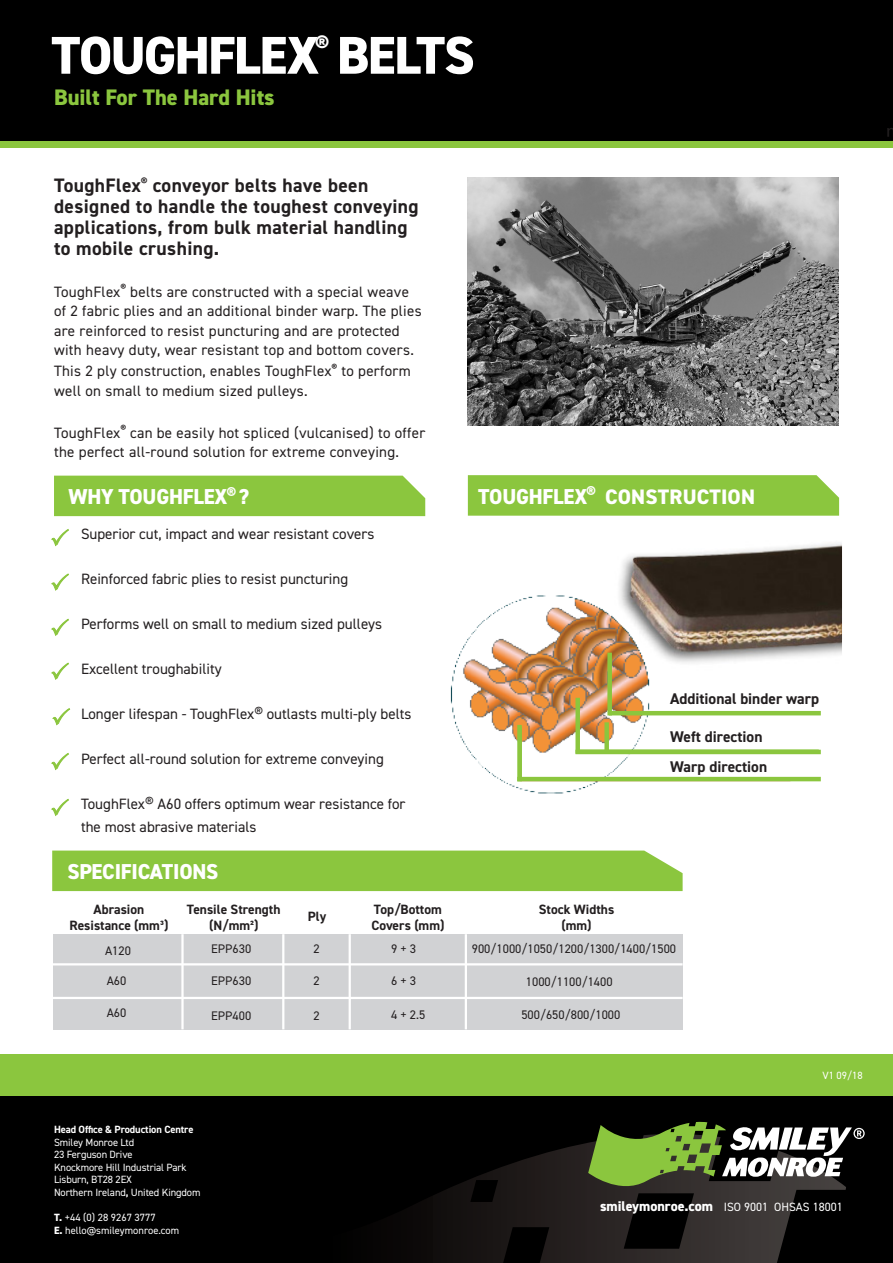
<style>
.page{position:relative;width:893px;height:1263px;background:#fff}
.page>*{position:absolute;margin:0;border:0;box-sizing:border-box;transform-origin:0 0}
.t1{font:800 53.25px "DIN2014";letter-spacing:-.035em;color:#fff}
.t2{font:800 22.5px "DIN2014";color:#8bc63e}
.t3{font:800 21.6px "DIN2014";letter-spacing:-.01em;color:#fff}
.t4{font:800 21px "DIN2014";letter-spacing:.01em;color:#fff}
.t5{font:700 19.5px/21px "DIN2014";letter-spacing:.02em;color:#231f20}
.t6{font:18px "Myriad Pro";color:#231f20}
.t7{font:700 15.45px "DIN2014";color:#231f20}
.t8{font:15px/19.5px "DIN2014";letter-spacing:.02em;color:#231f20}
.t9{font:15px/22.5px "DIN2014";color:#231f20}
.Paragraph_Style_4{font:800 14.1px "DIN2014";color:#fff}
.t10{font:700 13.5px/16.2px "DIN2014";color:#231f20;text-align:center}
.t11{font:12.45px "DIN2014";color:#231f20}
.t12{font:12px "DIN2014";color:#fff}
.Paragraph_Style_4-2{font:10.5px "DIN2014";letter-spacing:-.01em;color:#fff}
.t13{font:700 10.5px "DIN2014";letter-spacing:-.01em;color:#fff}
.s1{font-size:21.6px}
.s2{font-weight:700}
.s3{font-weight:800}
</style>
<div class="page">
<div style="left:0;top:0;width:893px;height:141px;background:#000"></div>
<div style="left:0;top:141px;width:893px;height:7px;background:#8bc63e"></div>
<div style="left:0;top:1054px;width:893px;height:42px;background:#8bc63e"></div>
<div style="left:54px;top:476px;width:371px;height:40px;background:#8bc63e"></div>
<div style="left:468px;top:475px;width:371px;height:41px;background:#8bc63e"></div>
<div style="left:52px;top:850px;width:631px;height:41px;background:#8bc63e"></div>
<img style="left:468px;top:177px;width:371px;height:248px">
<img style="left:450px;top:595px;width:200px;height:199px">
<svg style="left:517px;top:697px;width:304px;height:85px"></svg>
<img style="left:597px;top:543px;width:245px;height:129px">
<div style="left:53px;top:934px;width:630px;height:95px;background:#d1d2d4"></div>
<hr style="left:0;top:963px;width:683px;height:2px;background:#fff">
<div style="left:0;top:1096px;width:893px;height:167px;background:#000"></div>
<svg style="left:407px;top:1143px;width:388px;height:120px"></svg>
<hr style="left:0;top:997px;width:683px;height:2px;background:#fff">
<svg style="left:51px;top:529px;width:18px;height:18px"></svg>
<svg style="left:51px;top:573px;width:18px;height:18px"></svg>
<svg style="left:51px;top:618px;width:18px;height:18px"></svg>
<svg style="left:52px;top:708px;width:19px;height:18px"></svg>
<svg style="left:51px;top:753px;width:18px;height:18px"></svg>
<svg style="left:51px;top:662px;width:18px;height:18px"></svg>
<svg style="left:51px;top:798px;width:18px;height:18px"></svg>
<hr style="left:181px;top:934px;width:3px;height:95px;background:#fff">
<hr style="left:282px;top:934px;width:2px;height:95px;background:#fff">
<hr style="left:349px;top:934px;width:2px;height:95px;background:#fff">
<hr style="left:465px;top:934px;width:2px;height:95px;background:#fff">
<hr style="left:609px;top:711px;width:212px;height:4px;background:#8bc63e">
<div style="left:607px;top:653px;width:5px;height:62px;background:#8bc63e"></div>
<hr style="left:575px;top:750px;width:246px;height:4px;background:#8bc63e">
<div style="left:575px;top:698px;width:5px;height:55px;background:#8bc63e"></div>
<div style="left:604px;top:722px;width:5px;height:31px;background:#8bc63e"></div>
<div style="left:517px;top:725px;width:5px;height:56px;background:#8bc63e"></div>
<hr style="left:517px;top:777px;width:304px;height:4px;background:#8bc63e">
<svg style="left:588px;top:1122px;width:277px;height:74px"></svg>
<p class="t1" style="left:51px;top:20px;width:425px">TOUGHFLEX<sup>®</sup> BELTS</p>
<p class="t2" style="left:54px;top:83px;width:222px">Built For The Hard Hits</p>
<p class="t5" style="left:54px;top:175px;width:366px">ToughFlex<sup>®</sup> conveyor belts have been designed to handle the toughest conveying applications, from bulk material handling to mobile crushing.</p>
<p class="t8" style="left:54px;top:281px;width:369px">ToughFlex<sup>®</sup> belts are constructed with a special weave of 2 fabric plies and an additional binder warp. The plies are reinforced to resist puncturing and are protected with heavy duty, wear resistant top and bottom covers.</p>
<p class="t8" style="left:54px;top:361px;width:358px">This 2 ply construction, enables ToughFlex<sup>®</sup> to perform well on small to medium sized pulleys.</p>
<p class="t8" style="left:54px;top:422px;width:373px">ToughFlex<sup>®</sup> can be easily hot spliced (vulcanised) to offer the perfect all-round solution for extreme conveying.</p>
<p class="t3" style="left:69px;top:482px;width:182px">WHY TOUGHFLEX<sup>®</sup> ?</p>
<p class="t4" style="left:478px;top:483px;width:278px"><span class="s1">TOUGHFLEX</span><sup>®</sup> CONSTRUCTION</p>
<p class="t9" style="left:81px;top:522px;width:295px">Superior cut, impact and wear resistant covers</p>
<p class="t9" style="left:81px;top:567px;width:269px">Reinforced fabric plies to resist puncturing</p>
<p class="t9" style="left:81px;top:612px;width:303px">Performs well on small to medium sized pulleys</p>
<p class="t9" style="left:81px;top:657px;width:142px">Excellent troughability</p>
<p class="t9" style="left:81px;top:702px;width:332px">Longer lifespan - ToughFlex® outlasts multi-ply belts</p>
<p class="t9" style="left:81px;top:747px;width:304px">Perfect all-round solution for extreme conveying</p>
<p class="t9" style="left:81px;top:792px;width:326px">ToughFlex® A60 offers optimum wear resistance for the most abrasive materials</p>
<p class="t3" style="left:67px;top:857px;width:152px">SPECIFICATIONS</p>
<p class="t10" style="left:374px;top:901px;width:70px">Top/Bottom</p>
<p class="t10" style="left:371px;top:917px;width:74px">Covers (mm)</p>
<p class="t11" style="left:391px;top:941px;width:26px">9 + 3</p>
<p class="t10" style="left:187px;top:901px;width:95px">Tensile Strength (N/mm²)</p>
<p class="t11" style="left:211px;top:941px;width:42px">EPP630</p>
<p class="t10" style="left:94px;top:901px;width:52px">Abrasion</p>
<p class="t10" style="left:70px;top:917px;width:100px">Resistance (mm³)</p>
<p class="t10" style="left:308px;top:907px;width:20px">Ply</p>
<p class="t11" style="left:313px;top:941px;width:8px">2</p>
<p class="t11" style="left:105px;top:942px;width:27px">A120</p>
<p class="t11" style="left:107px;top:973px;width:21px">A60</p>
<p class="t11" style="left:211px;top:973px;width:42px">EPP630</p>
<p class="t11" style="left:313px;top:973px;width:8px">2</p>
<p class="t11" style="left:391px;top:973px;width:26px">6 + 3</p>
<p class="t11" style="left:107px;top:1005px;width:21px">A60</p>
<p class="t11" style="left:211px;top:1008px;width:42px">EPP400</p>
<p class="t11" style="left:313px;top:1008px;width:8px">2</p>
<p class="t11" style="left:391px;top:1006px;width:36px">4 + 2.5</p>
<p class="t13" style="left:54px;top:1122px;width:141px">Head Office &amp; Production Centre</p>
<p class="Paragraph_Style_4-2" style="left:54px;top:1135px;width:82px">Smiley Monroe Ltd</p>
<p class="Paragraph_Style_4-2" style="left:54px;top:1148px;width:80px">23 Ferguson Drive</p>
<p class="Paragraph_Style_4-2" style="left:54px;top:1161px;width:134px">Knockmore Hill Industrial Park</p>
<p class="Paragraph_Style_4-2" style="left:54px;top:1173px;width:80px">Lisburn, BT28 2EX</p>
<p class="Paragraph_Style_4-2" style="left:54px;top:1186px;width:148px">Northern Ireland<span class="s2">,</span> United Kingdom</p>
<p class="Paragraph_Style_4-2" style="left:54px;top:1211px;width:103px"><span class="s3">T.</span> +44 (0) 28 9267 3777</p>
<p class="Paragraph_Style_4-2" style="left:54px;top:1224px;width:127px"><span class="s3">E.</span> hello@smileymonroe.com</p>
<p class="t7" style="left:670px;top:688px;width:151px">Additional binder warp</p>
<p class="t7" style="left:670px;top:727px;width:94px">Weft direction</p>
<p class="t7" style="left:670px;top:756px;width:99px">Warp direction</p>
<p class="t10" style="left:539px;top:901px;width:77px">Stock Widths</p>
<p class="t10" style="left:561px;top:917px;width:32px">(mm)</p>
<p class="t11" style="left:472px;top:941px;width:206px">900/1000/1050/1200/1300/1400/1500</p>
<p class="t11" style="left:526px;top:974px;width:88px">1000/1100/1400</p>
<p class="t11" style="left:521px;top:1006px;width:101px">500/650/800/1000</p>
<p class="Paragraph_Style_4-2" style="left:822px;top:1069px;width:42px">V1 09/18</p>
<p class="Paragraph_Style_4" style="left:600px;top:1197px;width:114px">smileymonroe.com</p>
<p class="t12" style="left:724px;top:1200px;width:120px">ISO 9001 OHSAS 18001</p>
<p class="t6" style="left:896px;top:145px;width:11px;rotate:-180deg">u</p>
</div>
